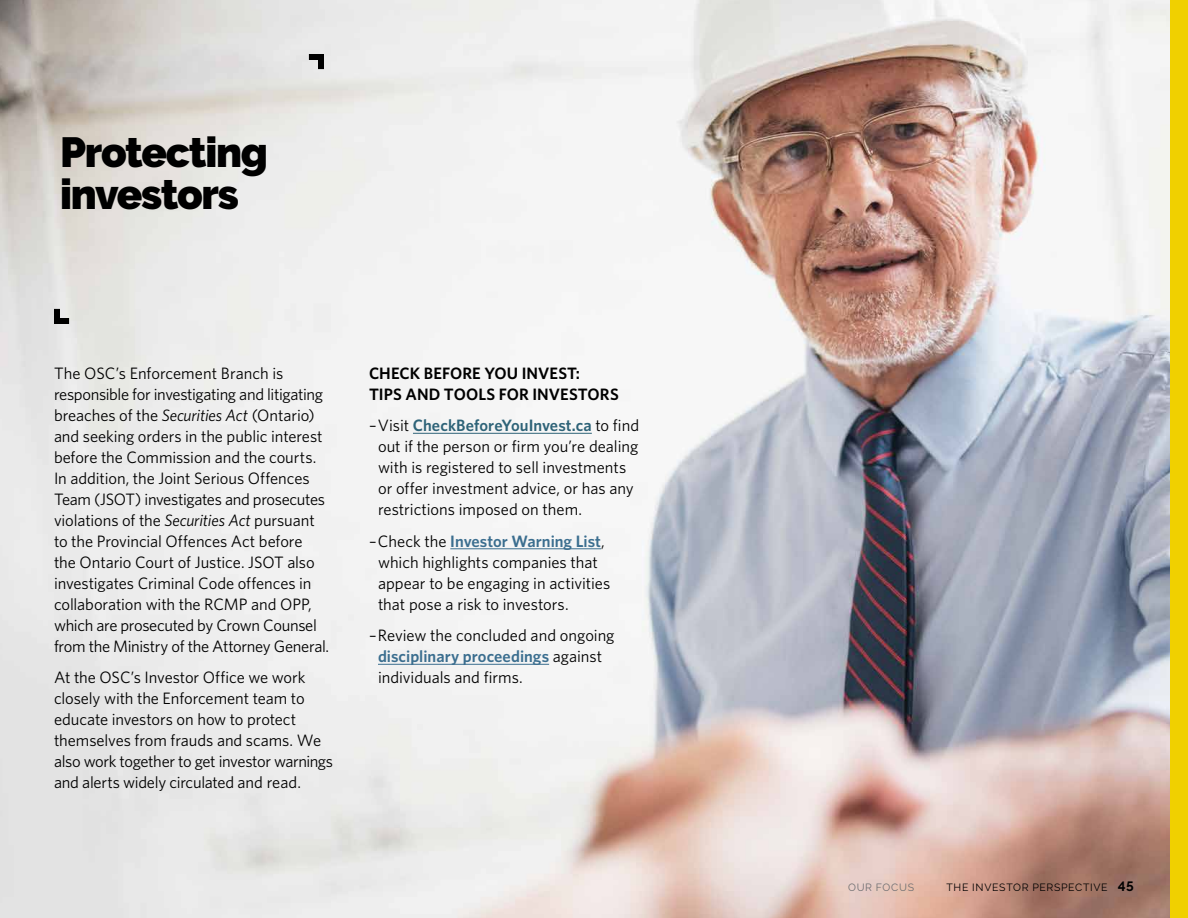
<style>
.page{position:relative;width:1188px;height:918px;background:#fff}
.page>*{position:absolute;margin:0;border:0;box-sizing:border-box;transform-origin:0 0}
.t1{font:900 42px/42px "Raleway";letter-spacing:-.03em;color:#000}
.Body{font:16.5px/21px "Whitney HTF";letter-spacing:-.005em;color:#000}
.Body-2{font:600 16.5px/21px "Whitney HTF";letter-spacing:.005em;color:#000}
.t2{font:10.5px "Raleway";letter-spacing:.065em;color:#000}
.t3{font:10.5px "Raleway";letter-spacing:.065em;color:#6d6e71}
.s1{font-style:italic}
.s2{font-weight:600;color:#2e6378}
.s3{font-weight:600;color:#3b6e8f}
.s4{font-weight:700;font-size:13.5px}
</style>
<div class="page">
<div style="left:1168px;top:0;width:20px;height:918px;background:#f0d000"></div>
<img style="left:0;top:0;width:1170px;height:918px">
<svg style="left:303px;top:51px;width:24px;height:24px"></svg>
<svg style="left:51px;top:303px;width:24px;height:24px"></svg>
<hr style="left:413px;top:433px;width:179px;height:1px;background:#2e6378">
<hr style="left:450px;top:549px;width:151px;height:1px;background:#3b6e8f">
<hr style="left:378px;top:664px;width:171px;height:1px;background:#3b6e8f">
<p class="t1" style="left:60px;top:131px;width:210px">Protecting investors</p>
<p class="Body" style="left:54px;top:362px;width:277px">The OSC’s Enforcement Branch is responsible for investigating and litigating breaches of the <span class="s1">Securities Act</span> (Ontario) and seeking orders in the public interest before the Commission and the courts.<br>In addition, the Joint Serious Offences Team (JSOT) investigates and prosecutes violations of the <span class="s1">Securities Act</span> pursuant to the Provincial Offences Act before<br>the Ontario Court of Justice. JSOT also investigates Criminal Code offences in collaboration with the RCMP and OPP, which are prosecuted by Crown Counsel from the Ministry of the Attorney General.</p>
<p class="Body" style="left:54px;top:667px;width:281px">At the OSC’s Investor Office we work closely with the Enforcement team to educate investors on how to protect themselves from frauds and scams. We also work together to get investor warnings and alerts widely circulated and read.</p>
<p class="Body-2" style="left:369px;top:362px;width:251px">CHECK BEFORE YOU INVEST:<br>TIPS AND TOOLS FOR INVESTORS</p>
<p class="Body" style="left:378px;top:415px;width:263px;text-indent:-9px">–Visit <span class="s2">CheckBeforeYouInvest.ca</span> to find out if the person or firm you’re dealing with is registered to sell investments or offer investment advice, or has any restrictions imposed on them.</p>
<p class="Body" style="left:378px;top:530px;width:234px;text-indent:-9px">–Check the <span class="s3">Investor Warning List</span>, which highlights companies that appear to be engaging in activities that pose a risk to investors.</p>
<p class="Body" style="left:378px;top:625px;width:238px;text-indent:-9px">–Review the concluded and ongoing <span class="s3">disciplinary proceedings</span> against individuals and firms.</p>
<p class="t3" style="left:848px;top:881px;width:67px">OUR FOCUS</p>
<p class="t2" style="left:947px;top:881px;width:189px">THE INVESTOR PERSPECTIVE <span class="s4">45</span></p>
</div>
